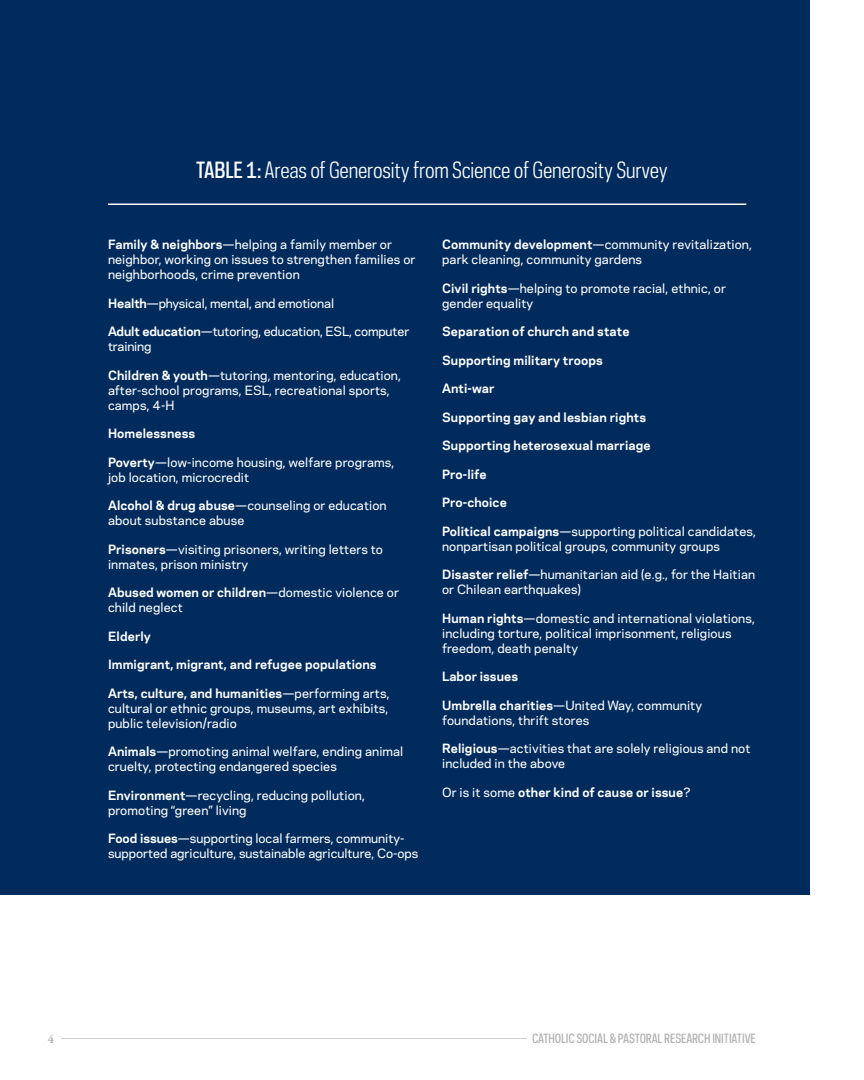
<style>
.page{position:relative;width:864px;height:1080px;background:#fff}
.page>*{position:absolute;margin:0;border:0;box-sizing:border-box;transform-origin:0 0}
.t1{font:21px "Galaxie Polaris Condensed";letter-spacing:-.01em;color:#fff}
.t2{font:500 12px/15px "Galaxie Polaris";letter-spacing:.01em;color:#fff}
.t3{font:700 12px "Galaxie Polaris";letter-spacing:.01em;color:#fff}
.t4{font:500 12px/15px "Galaxie Polaris";letter-spacing:-.01em;color:#fff}
.t5{font:500 12px "Galaxie Polaris Condensed";letter-spacing:-.01em;color:#b3b3b3}
.t6{font:700 12px "Adobe Garamond Pro";color:#b3b3b3}
.s1{font-weight:500}
.s2{font-weight:700}
</style>
<div class="page">
<hr style="left:61px;top:1038px;width:465px;height:1px;background:#ccc">
<div style="left:0;top:0;width:810px;height:894px;background:#002b5c"></div>
<hr style="left:108px;top:204px;width:638px;height:1px;background:#fff">
<h1 class="t1" style="left:196px;top:156px;width:473px"><span class="s1">TABLE 1:</span> Areas of Generosity from Science of Generosity Survey</h1>
<p class="t2" style="left:108px;top:237px;width:309px"><span class="s2">Family &amp; neighbors</span>—helping a family member or neighbor, working on issues to strengthen families or neighborhoods, crime prevention</p>
<p class="t4" style="left:108px;top:295px;width:228px"><span class="s2">Health</span>—physical, mental, and emotional</p>
<p class="t4" style="left:108px;top:324px;width:303px"><span class="s2">Adult education</span>—tutoring, education, ESL, computer training</p>
<p class="t2" style="left:108px;top:367px;width:295px"><span class="s2">Children &amp; youth</span>—tutoring, mentoring, education, after-school programs, ESL, recreational sports, camps, 4-H</p>
<p class="t3" style="left:108px;top:425px;width:89px">Homelessness</p>
<p class="t2" style="left:108px;top:454px;width:288px"><span class="s2">Poverty</span>—low-income housing, welfare programs, job location, microcredit</p>
<p class="t2" style="left:108px;top:498px;width:280px"><span class="s2">Alcohol &amp; drug abuse</span>—counseling or education about substance abuse</p>
<p class="t2" style="left:108px;top:541px;width:277px"><span class="s2">Prisoners</span>—visiting prisoners, writing letters to inmates, prison ministry</p>
<p class="t2" style="left:108px;top:585px;width:293px"><span class="s2">Abused women or children</span>—domestic violence or child neglect</p>
<p class="t3" style="left:108px;top:627px;width:45px">Elderly</p>
<p class="t3" style="left:108px;top:656px;width:270px">Immigrant, migrant, and refugee populations</p>
<p class="t2" style="left:108px;top:685px;width:283px;text-align:justify"><span class="s2">Arts, culture, and humanities</span>—performing arts, cultural or ethnic groups, museums, art exhibits, public television/radio</p>
<p class="t2" style="left:108px;top:744px;width:297px"><span class="s2">Animals</span>—promoting animal welfare, ending animal cruelty, protecting endangered species</p>
<p class="t2" style="left:108px;top:787px;width:258px"><span class="s2">Environment</span>—recycling, reducing pollution, promoting “green” living</p>
<p class="t2" style="left:108px;top:831px;width:312px"><span class="s2">Food issues</span>—supporting local farmers, community&shy;supported agriculture, sustainable agriculture, Co-ops</p>
<p class="t2" style="left:442px;top:237px;width:311px"><span class="s2">Community development</span>—community revitalization, park cleaning, community gardens</p>
<p class="t2" style="left:442px;top:280px;width:285px"><span class="s2">Civil rights</span>—helping to promote racial, ethnic, or gender equality</p>
<p class="t3" style="left:442px;top:323px;width:189px">Separation of church and state</p>
<p class="t3" style="left:442px;top:351px;width:162px">Supporting military troops</p>
<p class="t3" style="left:442px;top:380px;width:54px">Anti-war</p>
<p class="t3" style="left:442px;top:408px;width:205px">Supporting gay and lesbian rights</p>
<p class="t3" style="left:442px;top:437px;width:210px">Supporting heterosexual marriage</p>
<p class="t3" style="left:442px;top:465px;width:46px">Pro-life</p>
<p class="t3" style="left:442px;top:494px;width:66px">Pro-choice</p>
<p class="t2" style="left:442px;top:523px;width:315px"><span class="s2">Political campaigns</span>—supporting political candidates, nonpartisan political groups, community groups</p>
<p class="t2" style="left:442px;top:567px;width:315px"><span class="s2">Disaster relief</span>—humanitarian aid (e.g., for the Haitian or Chilean earthquakes)</p>
<p class="t2" style="left:442px;top:610px;width:314px"><span class="s2">Human rights</span>—domestic and international violations, including torture, political imprisonment, religious freedom, death penalty</p>
<p class="t3" style="left:442px;top:668px;width:78px">Labor issues</p>
<p class="t2" style="left:442px;top:697px;width:262px"><span class="s2">Umbrella charities</span>—United Way, community foundations, thrift stores</p>
<p class="t2" style="left:442px;top:741px;width:310px"><span class="s2">Religious</span>—activities that are solely religious and not included in the above</p>
<p class="t3" style="left:442px;top:783px;width:250px"><span class="s1">Or is it some</span> other kind of cause or issue<span class="s1">?</span></p>
<p class="t6" style="left:48px;top:1033px;width:8px">4</p>
<p class="t5" style="left:532px;top:1031px;width:225px">CATHOLIC SOCIAL &amp; PASTORAL RESEARCH INITIATIVE</p>
</div>
